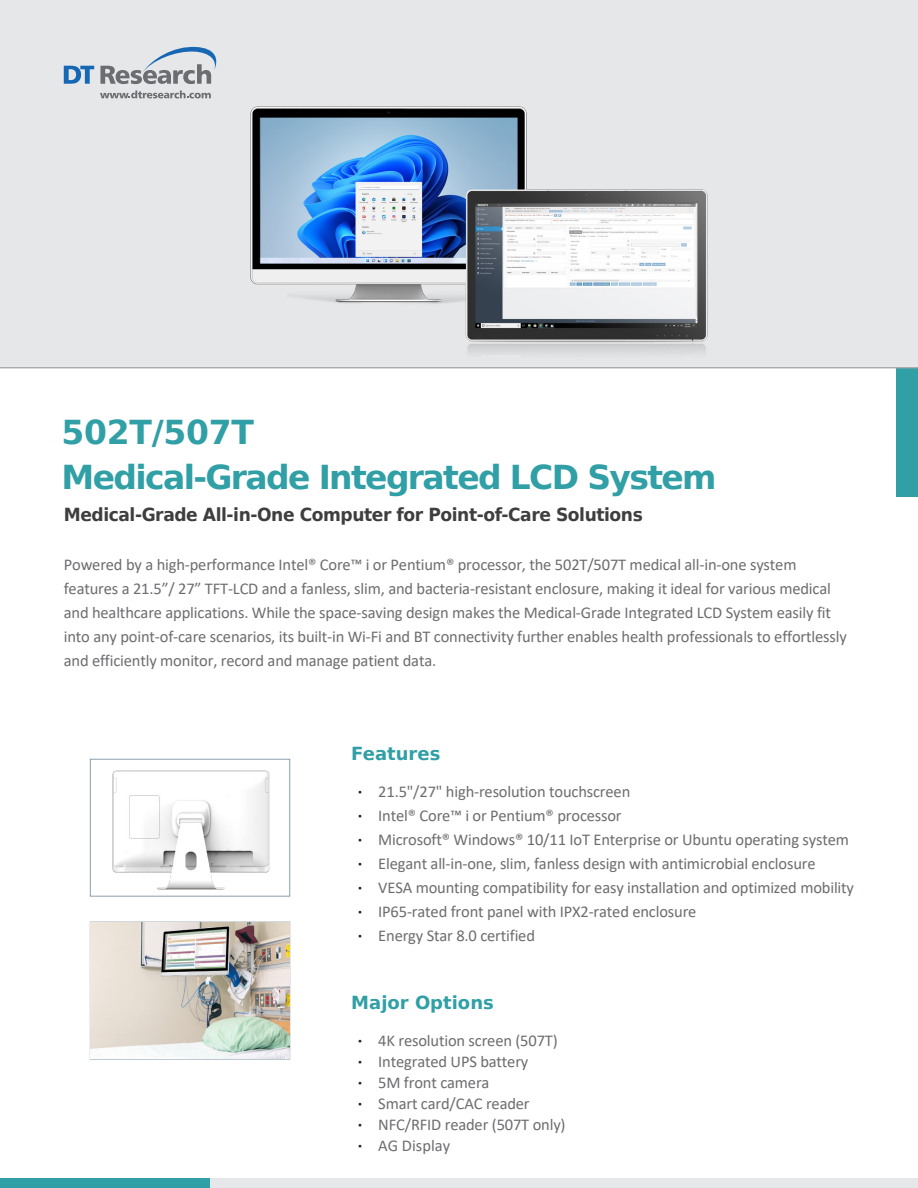
<style>
.page{position:relative;width:918px;height:1188px;background:#fff}
.page>*{position:absolute;margin:0;border:0;box-sizing:border-box;transform-origin:0 0}
.t1{font:700 33px "Bitstream Vera Sans";letter-spacing:-.05em;color:#309fa6}
.t2{font:700 33px "Bitstream Vera Sans";letter-spacing:-.01em;color:#309fa6}
.Product_Model{font:700 18px "Bitstream Vera Sans";letter-spacing:-.025em;color:#3e3e3f;scale:.95 1}
.t3{font:700 18px "Bitstream Vera Sans";color:#309fa6}
.t4{font:16.5px "Calibri";letter-spacing:-.01em;color:#6c6d70}
.s1{font-family:"Adobe Ming Std";font-weight:300;font-size:18px;color:#231f20}
</style>
<div class="page">
<div style="left:0;top:0;width:918px;height:368px;background:#e6e7e9"></div>
<div style="left:896px;top:368px;width:22px;height:129px;background:#309fa6"></div>
<svg style="left:64px;top:66px;width:30px;height:18px"></svg>
<svg style="left:100px;top:46px;width:117px;height:38px"></svg>
<div style="left:90px;top:759px;width:200px;height:137px;border:1px solid #8b9faf"></div>
<div style="left:0;top:1178px;width:210px;height:10px;background:#309fa6"></div>
<div style="left:210px;top:1178px;width:708px;height:10px;background:#e6e7e9"></div>
<hr style="left:0;top:367px;width:918px;height:1px;background:#a8a9ad">
<img style="left:112px;top:770px;width:158px;height:120px">
<img style="left:90px;top:922px;width:200px;height:137px">
<img style="left:0;top:90px;width:734px;height:279px">
<p class="t2" style="left:62px;top:413px;width:194px">502T/507T</p>
<p class="t1" style="left:62px;top:458px;width:656px">Medical-Grade Integrated LCD System</p>
<p class="Product_Model" style="left:64px;top:505px;width:611px">Medical-Grade All-in-One Computer for Point-of-Care Solutions</p>
<p class="t4" style="left:64px;top:553px;width:734px">Powered by a high-performance Intel® Core™ i or Pentium® processor, the 502T/507T medical all-in-one system</p>
<p class="t4" style="left:64px;top:577px;width:769px">features a 21.5”/ 27” TFT-LCD and a fanless, slim, and bacteria-resistant enclosure, making it ideal for various medical</p>
<p class="t4" style="left:64px;top:601px;width:769px">and healthcare applications. While the space-saving design makes the Medical-Grade Integrated LCD System easily fit</p>
<p class="t4" style="left:64px;top:625px;width:785px">into any point-of-care scenarios, its built-in Wi-Fi and BT connectivity further enables health professionals to effortlessly</p>
<p class="t4" style="left:64px;top:649px;width:374px">and efficiently monitor, record and manage patient data.</p>
<p class="t3" style="left:351px;top:743px;width:91px">Features</p>
<p class="t4" style="left:351px;top:780px;width:281px"><span class="s1">•</span> 21.5"/27" high-resolution touchscreen</p>
<p class="t4" style="left:351px;top:804px;width:272px"><span class="s1">•</span> Intel® Core™ i or Pentium® processor</p>
<p class="t4" style="left:351px;top:828px;width:499px"><span class="s1">•</span> Microsoft® Windows® 10/11 IoT Enterprise or Ubuntu operating system</p>
<p class="t4" style="left:351px;top:852px;width:466px"><span class="s1">•</span> Elegant all-in-one, slim, fanless design with antimicrobial enclosure</p>
<p class="t4" style="left:351px;top:876px;width:504px"><span class="s1">•</span> VESA mounting compatibility for easy installation and optimized mobility</p>
<p class="t4" style="left:351px;top:900px;width:347px"><span class="s1">•</span> IP65-rated front panel with IPX2-rated enclosure</p>
<p class="t4" style="left:351px;top:924px;width:185px"><span class="s1">•</span> Energy Star 8.0 certified</p>
<p class="t3" style="left:351px;top:992px;width:144px">Major Options</p>
<p class="t4" style="left:351px;top:1029px;width:208px"><span class="s1">•</span> 4K resolution screen (507T)</p>
<p class="t4" style="left:351px;top:1050px;width:179px"><span class="s1">•</span> Integrated UPS battery</p>
<p class="t4" style="left:351px;top:1071px;width:140px"><span class="s1">•</span> 5M front camera</p>
<p class="t4" style="left:351px;top:1092px;width:180px"><span class="s1">•</span> Smart card/CAC reader</p>
<p class="t4" style="left:351px;top:1113px;width:216px"><span class="s1">•</span> NFC/RFID reader (507T only)</p>
<p class="t4" style="left:351px;top:1134px;width:100px"><span class="s1">•</span> AG Display</p>
</div>
